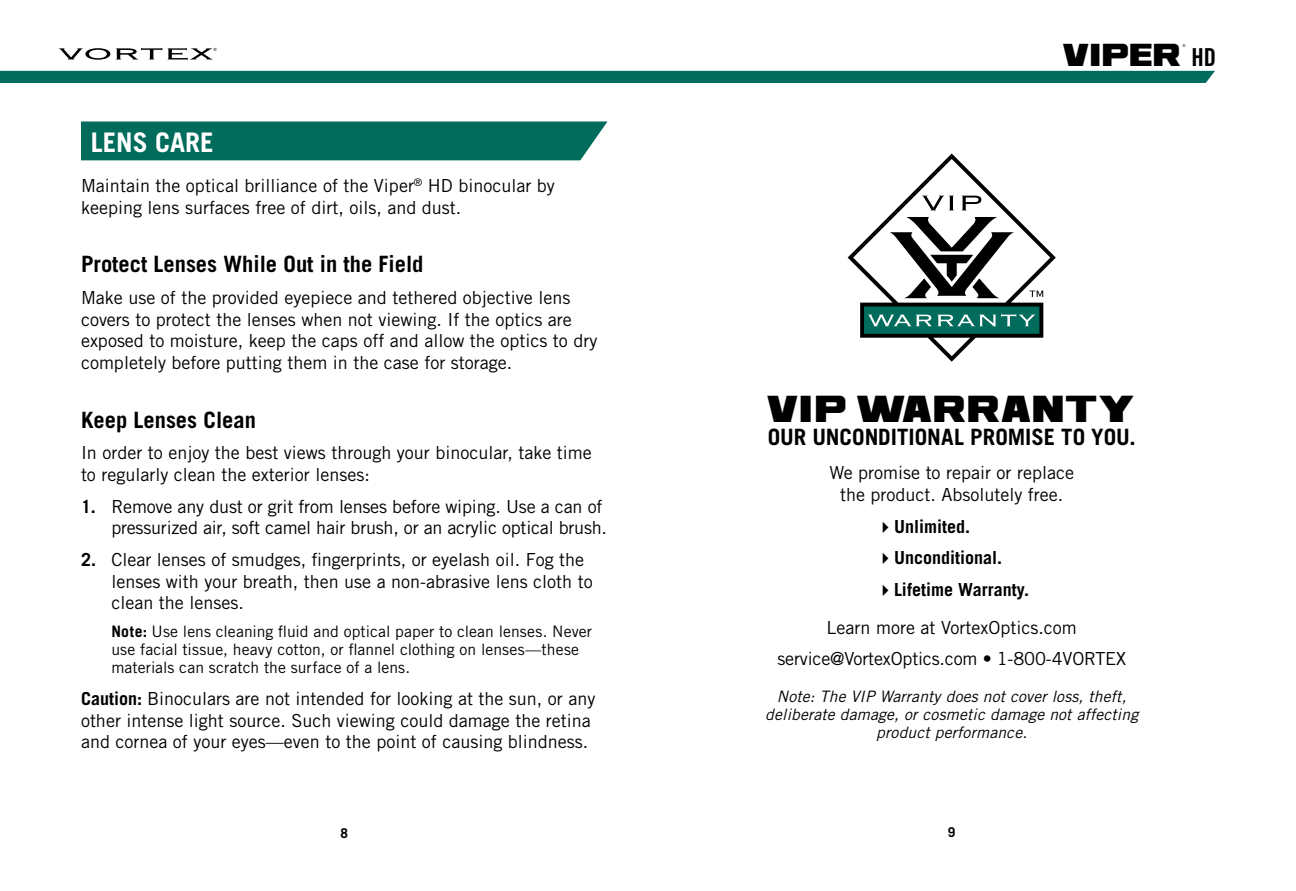
<style>
.page{position:relative;width:1296px;height:891px;background:#fff}
.page>*{position:absolute;margin:0;border:0;box-sizing:border-box;transform-origin:0 0}
.t1{font:29.25px "Ash";letter-spacing:.01em;color:#000}
.t2{font:700 27px "Trade Gothic LT Std";color:#fff}
.t3{font:24.75px "Ash";letter-spacing:.005em;color:#000}
.t4{font:700 22.5px "Trade Gothic LT Std";color:#000}
.t5{font:18px/21.6px "Trade Gothic LT Std";color:#000}
.t6{font:700 18px "Trade Gothic LT Std";color:#000}
.t7{font:15.75px/18px "Trade Gothic LT Std";letter-spacing:.005em;color:#000}
.t8{font:italic 15.75px/18px "Trade Gothic LT Std";letter-spacing:.01em;color:#000;text-align:center}
.t9{font:700 13.5px "Trade Gothic LT Std";color:#000}
.t10{font:4.5px "Times New Roman";color:#000}
.s1{font-weight:700}
.s2{font-family:"Trade Gothic LT Std Bd Cn 20"}
</style>
<div class="page">
<div style="left:0;top:71px;width:1215px;height:12px;background:#016c5c"></div>
<svg style="left:59px;top:48px;width:158px;height:12px"></svg>
<div style="left:81px;top:122px;width:526px;height:38px;background:#016c5c"></div>
<svg style="left:847px;top:153px;width:209px;height:209px"></svg>
<h2 class="t2" style="left:91px;top:126px;width:125px">LENS CARE</h2>
<p class="t5" style="left:81px;top:175px;width:475px">Maintain the optical brilliance of the Viper<sup>®</sup> HD binocular by keeping lens surfaces free of dirt, oils, and dust.</p>
<p class="t4" style="left:81px;top:251px;width:344px">Protect Lenses While Out in the Field</p>
<p class="t5" style="left:81px;top:287px;width:518px">Make use of the provided eyepiece and tethered objective lens covers to protect the lenses when not viewing. If the optics are exposed to moisture, keep the caps off and allow the optics to dry completely before putting them in the case for storage.</p>
<p class="t4" style="left:81px;top:406px;width:177px">Keep Lenses Clean</p>
<p class="t5" style="left:81px;top:442px;width:512px">In order to enjoy the best views through your binocular, take time to regularly clean the exterior lenses:</p>
<p class="t5" style="left:81px;top:495px;width:528px;text-align:right"><span class="s1">1.</span> Remove any dust or grit from lenses before wiping. Use a can of pressurized air, soft camel hair brush, or an acrylic optical brush.</p>
<p class="t5" style="left:111px;top:549px;width:483px;text-indent:-30px"><span class="s1">2.</span> Clear lenses of smudges, fingerprints, or eyelash oil. Fog the lenses with your breath, then use a non-abrasive lens cloth to clean the lenses.</p>
<p class="t7" style="left:111px;top:623px;width:482px"><span class="s1">Note:</span> Use lens cleaning fluid and optical paper to clean lenses. Never use facial tissue, heavy cotton, or flannel clothing on lenses—these materials can scratch the surface of a lens.</p>
<p class="t5" style="left:81px;top:688px;width:516px"><span class="s1">Caution:</span> Binoculars are not intended for looking at the sun, or any other intense light source. Such viewing could damage the retina and cornea of your eyes—even to the point of causing blindness.</p>
<h3 class="t3" style="left:1063px;top:41px;width:155px">VIPER <span class="s2">HD</span></h3>
<p class="t10" style="left:1182px;top:43px;width:5px">®</p>
<h1 class="t1" style="left:768px;top:392px;width:370px">VIP WARRANTY</h1>
<p class="t4" style="left:768px;top:423px;width:369px">OUR UNCONDITIONAL PROMISE TO YOU.</p>
<p class="t5" style="left:829px;top:462px;width:246px;text-align:center">We promise to repair or replace the product. Absolutely free.</p>
<p class="t6" style="left:876px;top:515px;width:96px">✔Unlimited.</p>
<p class="t6" style="left:876px;top:547px;width:128px">✔Unconditional.</p>
<p class="t5" style="left:827px;top:570px;width:252px;line-height:37.8px;text-align:center">✔<span class="s1">Lifetime Warranty.<br></span>Learn more at VortexOptics.com</p>
<p class="t5" style="left:778px;top:648px;width:350px">service@VortexOptics.com • 1-800-4VORTEX</p>
<p class="t8" style="left:765px;top:687px;width:375px">Note: The VIP Warranty does not cover loss, theft, deliberate damage, or cosmetic damage not affecting product performance.</p>
<p class="t9" style="left:340px;top:824px;width:9px">8</p>
<p class="t9" style="left:948px;top:824px;width:9px">9</p>
</div>
